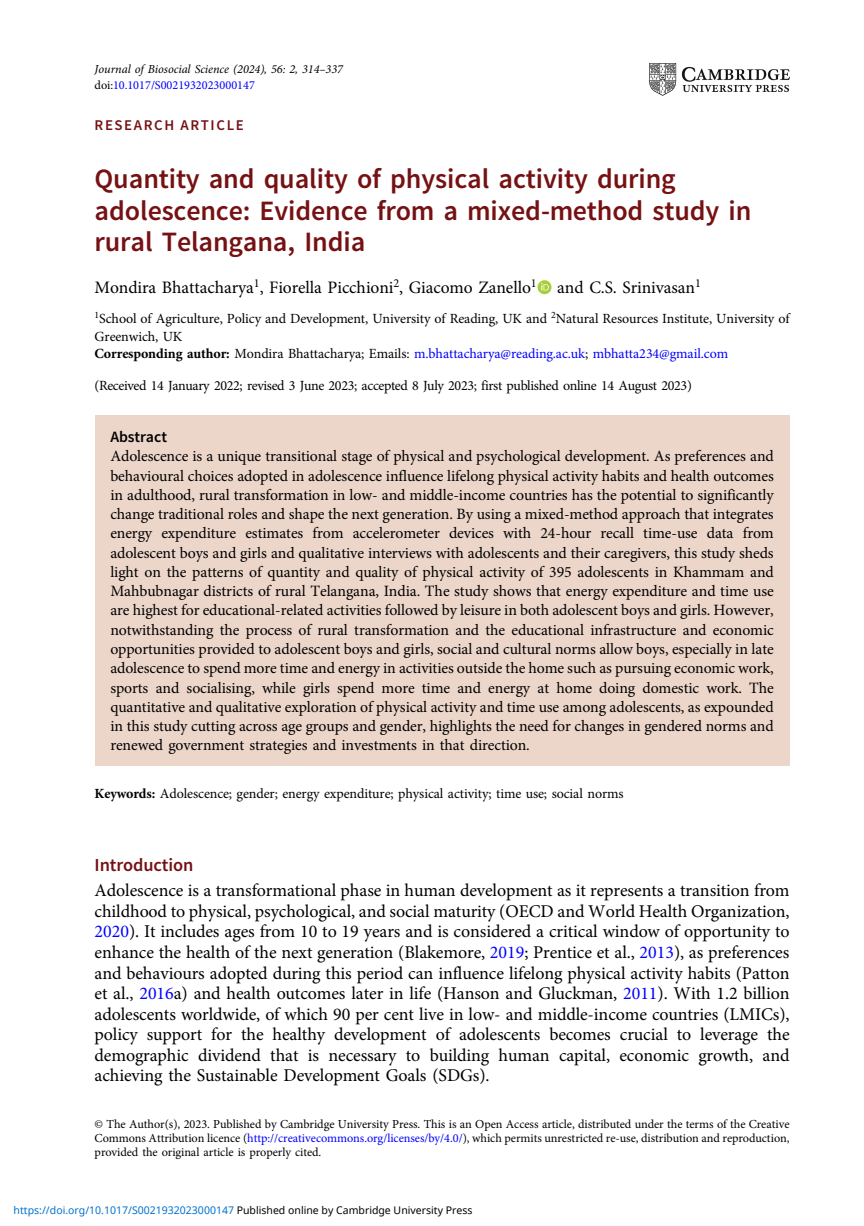
<style>
.page{position:relative;width:864px;height:1226px;background:#fff}
.page>*{position:absolute;margin:0;border:0;box-sizing:border-box;transform-origin:0 0}
.t1{font:28px/31.5px "Adv OT031 da 8 bf";color:#761113}
.t2{font:18.38px "Adv OT031 da 8 bf";color:#761113}
.t3{font:18.03px/20.7px "Adv OT1 ef 757 c 0";color:#000;text-align:justify}
.t4{font:17.5px "Adv OT1 ef 757 c 0";color:#000}
.t5{font:15.75px/19.2px "Adv OT1 ef 757 c 0";color:#000;text-align:justify}
.t6{font:15.75px "Adv OT031 da 8 bf";color:#000}
.t7{font:14.88px "Adv OT031 da 8 bf";letter-spacing:.11em;color:#761113}
.t8{font:14px/17.5px "Adv OT1 ef 757 c 0";color:#000}
.t9{font:14px "Adv OT1 ef 757 c 0";letter-spacing:-.02em;color:#000}
.t10{font:12.25px/14px "Adv OT1 ef 757 c 0";color:#000;text-align:justify}
.t11{font:12.25px "Adv OT7 d 6 df 7 ab.I";color:#000}
.t12{font:12.25px "Adv OT1 ef 757 c 0";color:#00f}
.t13{font:10.5px "Noto Sans";color:#0172cf}
.s1{font-style:inherit}
.s2{color:#000}
.s3{font-family:"Adv O Tb 65 e 897 d.B"}
.s4{color:#00f}
</style>
<div class="page">
<svg style="left:537px;top:280px;width:14px;height:14px"></svg>
<svg style="left:541px;top:283px;width:7px;height:7px"></svg>
<div style="left:95px;top:416px;width:694px;height:350px;background:#ecd5c9"></div>
<img style="left:649px;top:64px;width:140px;height:31px">
<p class="t11" style="left:95px;top:64px;width:249px">Journal of Biosocial Science (2024), 56: 2, 314<span class="s1">–</span>337</p>
<p class="t12" style="left:95px;top:80px;width:162px"><span class="s2">doi:</span>10.1017/S0021932023000147</p>
<p class="t7" style="left:95px;top:120px;width:150px">RESEARCH ARTICLE</p>
<h1 class="t1" style="left:95px;top:165px;width:657px">Quantity and quality of physical activity during adolescence: Evidence from a mixed-method study in rural Telangana, India</h1>
<p class="t4" style="left:95px;top:281px;width:607px">Mondira Bhattacharya<sup>1</sup>, Fiorella Picchioni<sup>2</sup>, Giacomo Zanello<sup>1</sup> and C.S. Srinivasan<sup>1</sup></p>
<p class="t8" style="left:95px;top:311px;width:696px"><sup>1</sup>School of Agriculture, Policy and Development, University of Reading, UK and <sup>2</sup>Natural Resources Institute, University of<br>Greenwich, UK<br><span class="s3">Corresponding author:</span> Mondira Bhattacharya; Emails: <span class="s4">m.bhattacharya@reading.ac.uk</span>; <span class="s4">mbhatta234@gmail.com</span></p>
<p class="t9" style="left:95px;top:379px;width:598px">(Received 14 January 2022; revised 3 June 2023; accepted 8 July 2023; first published online 14 August 2023)</p>
<p class="t6" style="left:110px;top:431px;width:58px">Abstract</p>
<p class="t5" style="left:110px;top:448px;width:664px">Adolescence is a unique transitional stage of physical and psychological development. As preferences and behavioural choices adopted in adolescence influence lifelong physical activity habits and health outcomes in adulthood, rural transformation in low- and middle-income countries has the potential to significantly change traditional roles and shape the next generation. By using a mixed-method approach that integrates energy expenditure estimates from accelerometer devices with 24-hour recall time-use data from adolescent boys and girls and qualitative interviews with adolescents and their caregivers, this study sheds light on the patterns of quantity and quality of physical activity of 395 adolescents in Khammam and Mahbubnagar districts of rural Telangana, India. The study shows that energy expenditure and time use are highest for educational-related activities followed by leisure in both adolescent boys and girls. However, notwithstanding the process of rural transformation and the educational infrastructure and economic opportunities provided to adolescent boys and girls, social and cultural norms allow boys, especially in late adolescence to spend more time and energy in activities outside the home such as pursuing economic work, sports and socialising, while girls spend more time and energy at home doing domestic work. The quantitative and qualitative exploration of physical activity and time use among adolescents, as expounded in this study cutting across age groups and gender, highlights the need for changes in gendered norms and renewed government strategies and investments in that direction.</p>
<p class="t8" style="left:95px;top:785px;width:530px"><span class="s3">Keywords:</span> Adolescence; gender; energy expenditure; physical activity; time use; social norms</p>
<p class="t2" style="left:95px;top:858px;width:100px">Introduction</p>
<p class="t3" style="left:95px;top:881px;width:696px">Adolescence is a transformational phase in human development as it represents a transition from childhood to physical, psychological, and social maturity (OECD and World Health Organization, <span class="s4">2020</span>). It includes ages from 10 to 19 years and is considered a critical window of opportunity to enhance the health of the next generation (Blakemore, <span class="s4">2019</span>; Prentice et al., <span class="s4">2013</span>), as preferences and behaviours adopted during this period can influence lifelong physical activity habits (Patton et al., <span class="s4">2016</span>a) and health outcomes later in life (Hanson and Gluckman, <span class="s4">2011</span>). With 1.2 billion adolescents worldwide, of which 90 per cent live in low- and middle-income countries (LMICs), policy support for the healthy development of adolescents becomes crucial to leverage the demographic dividend that is necessary to building human capital, economic growth, and achieving the Sustainable Development Goals (SDGs).</p>
<p class="t10" style="left:95px;top:1117px;width:696px">© The Author(s), 2023. Published by Cambridge University Press. This is an Open Access article, distributed under the terms of the Creative Commons Attribution licence (<span class="s4">http://creativecommons.org/licenses/by/4.0/</span>), which permits unrestricted re-use, distribution and reproduction, provided the original article is properly cited.</p>
<p class="t13" style="left:14px;top:1202px;width:460px">https://doi.org/10.1017/S0021932023000147 <span class="s2">Published online by Cambridge University Press</span></p>
</div>
